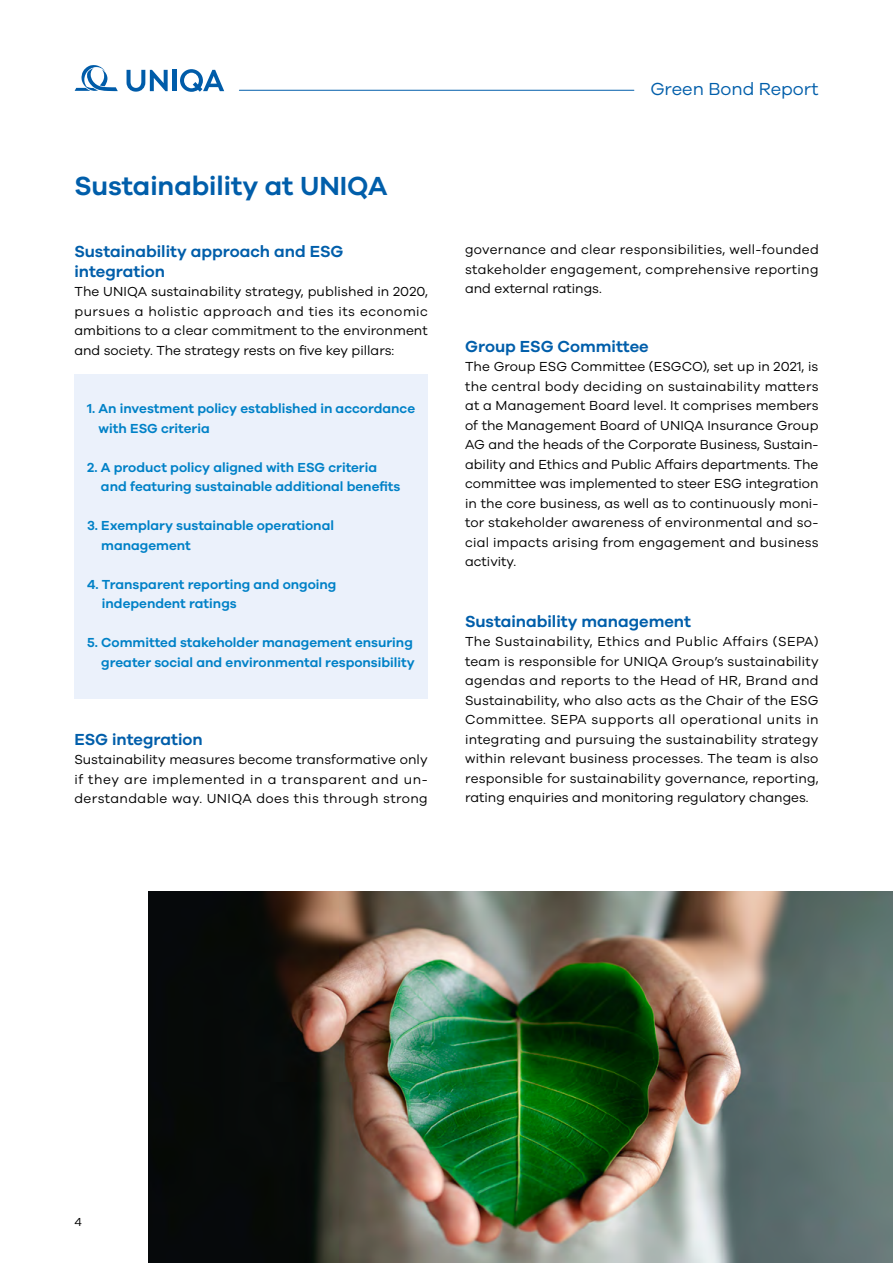
<style>
.page{position:relative;width:893px;height:1263px;background:#fff}
.page>*{position:absolute;margin:0;border:0;box-sizing:border-box;transform-origin:0 0}
.t1{font:600 27px "UNIQA Galano";color:#005eaa}
.t2{font:18px "UNIQA Galano";color:#005eaa}
.t3{font:600 16.5px/19.5px "UNIQA Galano";color:#005eaa}
.t4{font:13.5px/19.5px "UNIQA Galano";letter-spacing:.005em;color:#000;text-align:justify}
.t5{font:600 13.5px/19.5px "UNIQA Galano";color:#0081c7}
.t6{font:12px "UNIQA Galano";color:#000}
</style>
<div class="page">
<svg style="left:75px;top:65px;width:43px;height:26px"></svg>
<svg style="left:127px;top:70px;width:41px;height:22px"></svg>
<hr style="left:172px;top:70px;width:4px;height:21px;background:#005ca9">
<svg style="left:180px;top:69px;width:44px;height:23px"></svg>
<hr style="left:239px;top:90px;width:395px;height:1px;background:#005eaa">
<div style="left:74px;top:374px;width:354px;height:324px;background:#ebf1fb"></div>
<img style="left:149px;top:891px;width:744px;height:372px">
<h1 class="t1" style="left:74px;top:170px;width:314px">Sustainability at UNIQA</h1>
<p class="t3" style="left:74px;top:241px;width:271px">Sustainability approach and ESG integration</p>
<p class="t4" style="left:74px;top:281px;width:355px">The UNIQA sustainability strategy, published in 2020, pursues a holistic approach and ties its economic ambitions to a clear commitment to the environment and society. The strategy rests on five key pillars:</p>
<p class="t5" style="left:99px;top:398px;width:318px;text-indent:-11px">1. An investment policy established in accordance with ESG criteria</p>
<p class="t5" style="left:101px;top:457px;width:301px;text-indent:-14px">2. A product policy aligned with ESG criteria and featuring sustainable additional benefits</p>
<p class="t5" style="left:101px;top:515px;width:234px;text-indent:-14px">3. Exemplary sustainable operational management</p>
<p class="t5" style="left:102px;top:574px;width:236px;text-indent:-15px">4. Transparent reporting and ongoing independent ratings</p>
<p class="t5" style="left:87px;top:632px;width:329px;text-align:right">5. Committed stakeholder management ensuring greater social and environmental responsibility</p>
<p class="t3" style="left:74px;top:729px;width:130px">ESG integration</p>
<p class="t4" style="left:74px;top:749px;width:355px">Sustainability measures become transformative only if they are implemented in a transparent and un&shy;derstandable way. UNIQA does this through strong</p>
<h2 class="t2" style="left:650px;top:78px;width:170px">Green Bond Report</h2>
<p class="t4" style="left:465px;top:240px;width:355px">governance and clear responsibilities, well-founded stakeholder engagement, comprehensive reporting and external ratings.</p>
<p class="t3" style="left:465px;top:336px;width:185px">Group ESG Committee</p>
<p class="t4" style="left:465px;top:357px;width:355px">The Group ESG Committee (ESGCO), set up in 2021, is the central body deciding on sustainability matters at a Management Board level. It comprises members of the Management Board of UNIQA Insurance Group AG and the heads of the Corporate Business, Sustain&shy;ability and Ethics and Public Affairs departments. The committee was implemented to steer ESG integration in the core business, as well as to continuously moni&shy;tor stakeholder awareness of environmental and so&shy;cial impacts arising from engagement and business activity.</p>
<p class="t3" style="left:465px;top:611px;width:227px">Sustainability management</p>
<p class="t4" style="left:465px;top:632px;width:355px">The Sustainability, Ethics and Public Affairs (SEPA) team is responsible for UNIQA Group’s sustainability agendas and reports to the Head of HR, Brand and Sustainability, who also acts as the Chair of the ESG Committee. SEPA supports all operational units in integrating and pursuing the sustainability strategy within relevant business processes. The team is also responsible for sustainability governance, reporting, rating enquiries and monitoring regulatory changes.</p>
<p class="t6" style="left:75px;top:1215px;width:9px">4</p>
</div>
